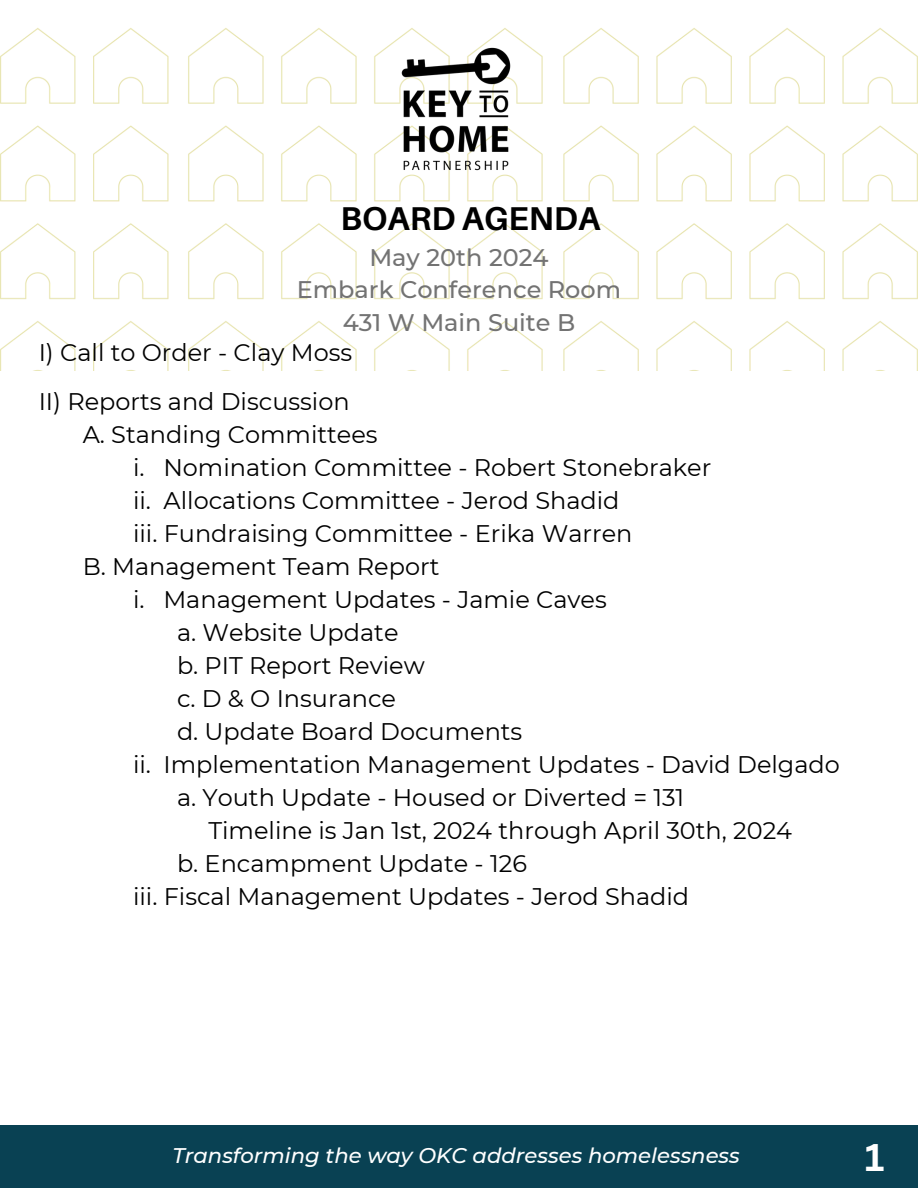
<style>
.page{position:relative;width:918px;height:1188px;background:#fff}
.page>*{position:absolute;margin:0;border:0;box-sizing:border-box;transform-origin:0 0}
.t1{font:700 37.5px "Canva Sans";color:#fff}
.t2{font:700 33px "Aileron";color:#000}
.t3{font:24px "Montserrat";color:#000}
.t4{font:500 24px/32.7px "Montserrat";color:#737373;text-align:center}
.t5{font:italic 500 21.15px "Montserrat";color:#fff}
</style>
<div class="page">
<img style="left:0;top:28px;width:918px;height:342px">
<div style="left:0;top:1125px;width:918px;height:63px;background:#094153"></div>
<img style="left:394px;top:39px;width:124px;height:140px">
<p class="t2" style="left:341px;top:198px;width:261px">BOARD AGENDA</p>
<h1 class="t4" style="left:297px;top:241px;width:326px">May 20th 2024<br>Embark Conference Room<br>431 W Main Suite B</h1>
<h3 class="t3" style="left:39px;top:337px;width:315px">I) Call to Order - Clay Moss</h3>
<p class="t3" style="left:39px;top:386px;width:312px">II) Reports and Discussion</p>
<p class="t3" style="left:83px;top:419px;width:296px">A. Standing Committees</p>
<p class="t3" style="left:133px;top:452px;width:580px">i. Nomination Committee - Robert Stonebraker</p>
<p class="t3" style="left:133px;top:485px;width:488px">ii. Allocations Committee - Jerod Shadid</p>
<p class="t3" style="left:133px;top:518px;width:501px">iii. Fundraising Committee - Erika Warren</p>
<p class="t3" style="left:83px;top:551px;width:358px">B. Management Team Report</p>
<p class="t3" style="left:133px;top:584px;width:475px">i. Management Updates - Jamie Caves</p>
<p class="t3" style="left:177px;top:617px;width:223px">a. Website Update</p>
<p class="t3" style="left:177px;top:650px;width:249px">b. PIT Report Review</p>
<p class="t3" style="left:177px;top:683px;width:221px">c. D &amp; O Insurance</p>
<p class="t3" style="left:177px;top:716px;width:347px">d. Update Board Documents</p>
<p class="t3" style="left:133px;top:749px;width:708px">ii. Implementation Management Updates - David Delgado</p>
<p class="t3" style="left:177px;top:782px;width:509px">a. Youth Update - Housed or Diverted = 131</p>
<p class="t3" style="left:208px;top:815px;width:585px">Timeline is Jan 1st, 2024 through April 30th, 2024</p>
<p class="t3" style="left:177px;top:848px;width:351px">b. Encampment Update - 126</p>
<p class="t3" style="left:133px;top:881px;width:558px">iii. Fiscal Management Updates - Jerod Shadid</p>
<h2 class="t5" style="left:172px;top:1143px;width:569px">Transforming the way OKC addresses homelessness</h2>
<h3 class="t1" style="left:865px;top:1131px;width:21px">1</h3>
</div>
